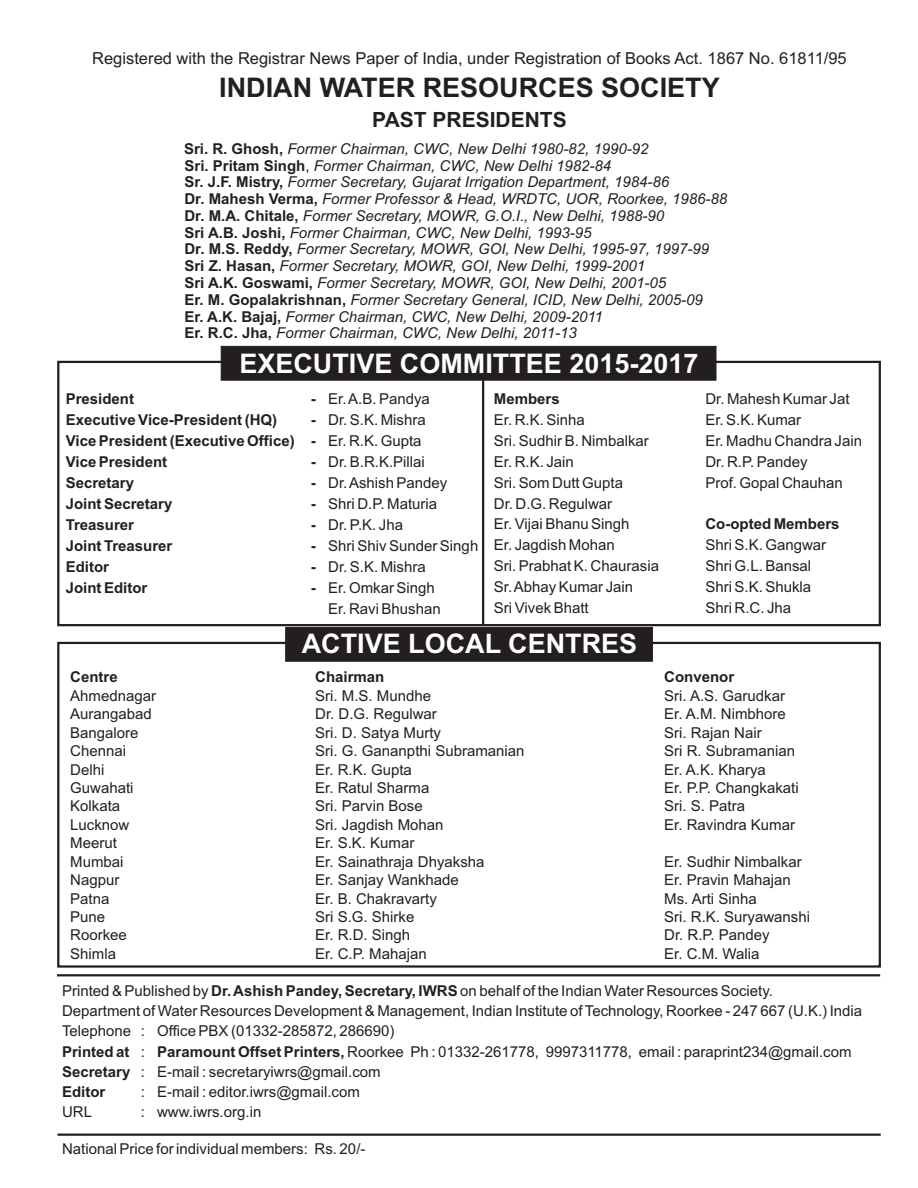
<style>
.page{position:relative;width:918px;height:1188px;background:#fff}
.page>*{position:absolute;margin:0;border:0;box-sizing:border-box;transform-origin:0 0}
.t1{font:700 27px "Arial";color:#fff}
.t2{font:700 27px "Arial";color:#231f20}
.t3{font:700 21px "Arial";color:#231f20}
.t4{font:16.5px "Arial";color:#231f20}
.t5{font:15px/21px "Arial";color:#231f20}
.t6{font:italic 15px/16.8px "Arial";color:#231f20}
.t7{font:700 15px/21px "Arial";color:#231f20}
.s1{font-weight:700;font-style:normal}
.s2{font-style:normal}
.s3{font-weight:700}
.s4{font-weight:400}
</style>
<div class="page">
<div style="left:57px;top:361px;width:824px;height:265px;border:2px solid #231f20"></div>
<div style="left:221px;top:346px;width:495px;height:35px;background:#231f20"></div>
<div style="left:57px;top:642px;width:824px;height:326px;border:2px solid #231f20"></div>
<div style="left:285px;top:627px;width:368px;height:35px;background:#231f20"></div>
<hr style="left:57px;top:1134px;width:824px;height:2px;background:#231f20">
<hr style="left:57px;top:974px;width:823px;height:2px;background:#231f20">
<hr style="left:482px;top:380px;width:2px;height:245px;background:#231f20">
<p class="t4" style="left:92px;top:52px;width:756px">Registered with the Registrar News Paper of India, under Registration of Books Act. 1867 No. 61811/95</p>
<h1 class="t2" style="left:219px;top:78px;width:502px">INDIAN WATER RESOURCES SOCIETY</h1>
<h2 class="t3" style="left:372px;top:112px;width:196px">PAST PRESIDENTS</h2>
<p class="t6" style="left:184px;top:142px;width:545px"><span class="s1">Sri. R. Ghosh,</span> Former Chairman, CWC, New Delhi 1980-82, 1990-92<br><span class="s1">Sri. Pritam Singh</span><span class="s2">,</span> Former Chairman, CWC, New Delhi 1982-84<br><span class="s1">Sr. J.F. Mistry,</span> Former Secretary, Gujarat Irrigation Department, 1984-86<br><span class="s1">Dr. Mahesh Verma,</span> Former Professor &amp; Head, WRDTC, UOR, Roorkee, 1986-88<br><span class="s1">Dr. M.A. Chitale,</span> Former Secretary, MOWR, G.O.I., New Delhi, 1988-90<br><span class="s1">Sri A.B. Joshi,</span> Former Chairman, CWC, New Delhi, 1993-95<br><span class="s1">Dr. M.S. Reddy,</span> Former Secretary, MOWR, GOI, New Delhi, 1995-97, 1997-99<br><span class="s1">Sri Z. Hasan,</span> Former Secretary, MOWR, GOI, New Delhi, 1999-2001<br><span class="s1">Sri A.K. Goswami,</span> Former Secretary, MOWR, GOI, New Delhi, 2001-05<br><span class="s1">Er. M. Gopalakrishnan,</span> Former Secretary General, ICID, New Delhi, 2005-09<br><span class="s1">Er. A.K. Bajaj,</span> Former Chairman, CWC, New Delhi, 2009-2011<br><span class="s1">Er. R.C. Jha,</span> Former Chairman, CWC, New Delhi, 2011-13</p>
<h1 class="t1" style="left:239px;top:353px;width:461px">EXECUTIVE COMMITTEE 2015-2017</h1>
<p class="t7" style="left:494px;top:389px;width:67px">Members</p>
<p class="t5" style="left:494px;top:410px;width:167px">Er. R.K. Sinha<br>Sri. Sudhir B. Nimbalkar<br>Er. R.K. Jain<br>Sri. Som Dutt Gupta<br>Dr. D.G. Regulwar<br>Er. Vijai Bhanu Singh<br>Er. Jagdish Mohan<br>Sri. Prabhat K. Chaurasia<br>Sr. Abhay Kumar Jain<br>Sri Vivek Bhatt</p>
<p class="t7" style="left:66px;top:390px;width:70px">President</p>
<p class="t5" style="left:311px;top:390px;width:121px"><span class="s3">-</span> Er. A.B. Pandya</p>
<p class="t7" style="left:66px;top:411px;width:213px">Executive Vice-President (HQ)</p>
<p class="t7" style="left:66px;top:411px;width:362px;text-indent:245px">- <span class="s4">Dr. S.K. Mishra<br></span>Vice President (Executive Office) - <span class="s4">Er. R.K. Gupta<br></span>Vice President</p>
<p class="t5" style="left:328px;top:452px;width:98px">Dr. B.R.K.Pillai</p>
<p class="t5" style="left:328px;top:494px;width:110px">Shri D.P. Maturia</p>
<p class="t5" style="left:328px;top:536px;width:152px">Shri Shiv Sunder Singh</p>
<p class="t5" style="left:328px;top:578px;width:114px">Er. Omkar Singh<br>Er. Ravi Bhushan</p>
<h1 class="t1" style="left:302px;top:633px;width:337px">ACTIVE LOCAL CENTRES</h1>
<p class="t7" style="left:311px;top:452px;width:6px">-</p>
<p class="t7" style="left:66px;top:473px;width:70px">Secretary</p>
<p class="t5" style="left:311px;top:473px;width:138px"><span class="s3">-</span> Dr. Ashish Pandey</p>
<p class="t7" style="left:66px;top:494px;width:108px">Joint Secretary</p>
<p class="t7" style="left:311px;top:494px;width:6px">-</p>
<p class="t7" style="left:66px;top:515px;width:70px">Treasurer</p>
<p class="t5" style="left:311px;top:515px;width:94px"><span class="s3">-</span> Dr. P.K. Jha</p>
<p class="t7" style="left:66px;top:536px;width:108px">Joint Treasurer</p>
<p class="t7" style="left:311px;top:536px;width:6px">-</p>
<p class="t7" style="left:66px;top:557px;width:45px">Editor</p>
<p class="t5" style="left:311px;top:557px;width:116px"><span class="s3">-</span> Dr. S.K. Mishra</p>
<p class="t7" style="left:66px;top:578px;width:83px">Joint Editor</p>
<p class="t7" style="left:311px;top:578px;width:6px">-</p>
<p class="t5" style="left:705px;top:389px;width:158px">Dr. Mahesh Kumar Jat<br>Er. S.K. Kumar<br>Er. Madhu Chandra Jain<br>Dr. R.P. Pandey<br>Prof. Gopal Chauhan</p>
<p class="t7" style="left:705px;top:515px;width:136px">Co-opted Members</p>
<p class="t5" style="left:705px;top:536px;width:122px">Shri S.K. Gangwar<br>Shri G.L. Bansal<br>Shri S.K. Shukla<br>Shri R.C. Jha</p>
<p class="t7" style="left:70px;top:667px;width:49px">Centre</p>
<p class="t7" style="left:315px;top:667px;width:71px">Chairman</p>
<p class="t7" style="left:664px;top:667px;width:72px">Convenor</p>
<p class="t5" style="left:70px;top:686px;width:87px">Ahmednagar</p>
<p class="t5" style="left:315px;top:686px;width:117px">Sri. M.S. Mundhe</p>
<p class="t5" style="left:664px;top:686px;width:122px">Sri. A.S. Garudkar</p>
<p class="t5" style="left:70px;top:705px;width:83px">Aurangabad</p>
<p class="t5" style="left:315px;top:705px;width:123px">Dr. D.G. Regulwar</p>
<p class="t5" style="left:664px;top:705px;width:123px">Er. A.M. Nimbhore</p>
<p class="t5" style="left:70px;top:723px;width:70px">Bangalore</p>
<p class="t5" style="left:315px;top:723px;width:127px">Sri. D. Satya Murty</p>
<p class="t5" style="left:664px;top:723px;width:99px">Sri. Rajan Nair</p>
<p class="t5" style="left:70px;top:742px;width:57px">Chennai</p>
<p class="t5" style="left:315px;top:742px;width:211px">Sri. G. Gananpthi Subramanian</p>
<p class="t5" style="left:664px;top:742px;width:132px">Sri R. Subramanian</p>
<p class="t5" style="left:70px;top:760px;width:36px">Delhi</p>
<p class="t5" style="left:315px;top:760px;width:98px">Er. R.K. Gupta</p>
<p class="t5" style="left:664px;top:760px;width:103px">Er. A.K. Kharya</p>
<p class="t5" style="left:70px;top:779px;width:65px">Guwahati</p>
<p class="t5" style="left:315px;top:779px;width:116px">Er. Ratul Sharma</p>
<p class="t5" style="left:664px;top:779px;width:136px">Er. P.P. Changkakati</p>
<p class="t5" style="left:70px;top:797px;width:52px">Kolkata</p>
<p class="t5" style="left:315px;top:797px;width:109px">Sri. Parvin Bose</p>
<p class="t5" style="left:664px;top:797px;width:82px">Sri. S. Patra</p>
<p class="t5" style="left:70px;top:815px;width:61px">Lucknow</p>
<p class="t5" style="left:315px;top:815px;width:130px">Sri. Jagdish Mohan</p>
<p class="t5" style="left:664px;top:815px;width:132px">Er. Ravindra Kumar</p>
<p class="t5" style="left:70px;top:834px;width:48px">Meerut</p>
<p class="t5" style="left:315px;top:834px;width:101px">Er. S.K. Kumar</p>
<p class="t5" style="left:70px;top:852px;width:55px">Mumbai</p>
<p class="t5" style="left:315px;top:852px;width:171px">Er. Sainathraja Dhyaksha</p>
<p class="t5" style="left:664px;top:852px;width:139px">Er. Sudhir Nimbalkar</p>
<p class="t5" style="left:70px;top:871px;width:51px">Nagpur</p>
<p class="t5" style="left:315px;top:871px;width:145px">Er. Sanjay Wankhade</p>
<p class="t5" style="left:664px;top:871px;width:128px">Er. Pravin Mahajan</p>
<p class="t5" style="left:70px;top:889px;width:41px">Patna</p>
<p class="t5" style="left:315px;top:889px;width:123px">Er. B. Chakravarty</p>
<p class="t5" style="left:664px;top:889px;width:94px">Ms. Arti Sinha</p>
<p class="t5" style="left:70px;top:908px;width:37px">Pune</p>
<p class="t5" style="left:315px;top:908px;width:101px">Sri S.G. Shirke</p>
<p class="t5" style="left:664px;top:908px;width:147px">Sri. R.K. Suryawanshi</p>
<p class="t5" style="left:70px;top:926px;width:58px">Roorkee</p>
<p class="t5" style="left:315px;top:926px;width:97px">Er. R.D. Singh</p>
<p class="t5" style="left:664px;top:926px;width:107px">Dr. R.P. Pandey</p>
<p class="t5" style="left:70px;top:945px;width:47px">Shimla</p>
<p class="t5" style="left:315px;top:945px;width:113px">Er. C.P. Mahajan</p>
<p class="t5" style="left:664px;top:945px;width:97px">Er. C.M. Walia</p>
<p class="t5" style="left:62px;top:982px;width:802px;line-height:20.1px">Printed &amp; Published by <span class="s3">Dr. Ashish Pandey, Secretary, IWRS</span> on behalf of the Indian Water Resources Society.<br>Department of Water Resources Development &amp; Management, Indian Institute of Technology, Roorkee - 247 667 (U.K.) India Telephone : Office PBX (01332-285872, 286690)<br><span class="s3">Printed at</span> : <span class="s3">Paramount Offset Printers,</span> Roorkee Ph : 01332-261778, 9997311778, email : paraprint234@gmail.com <span class="s3">Secretary</span> : E-mail : secretaryiwrs@gmail.com<br><span class="s3">Editor</span></p>
<p class="t5" style="left:141px;top:1082px;width:221px">: E-mail : editor.iwrs@gmail.com</p>
<p class="t5" style="left:62px;top:1103px;width:31px">URL</p>
<p class="t5" style="left:141px;top:1103px;width:122px">: www.iwrs.org.in</p>
<p class="t5" style="left:62px;top:1139px;width:305px">National Price for individual members: Rs. 20/-</p>
</div>
